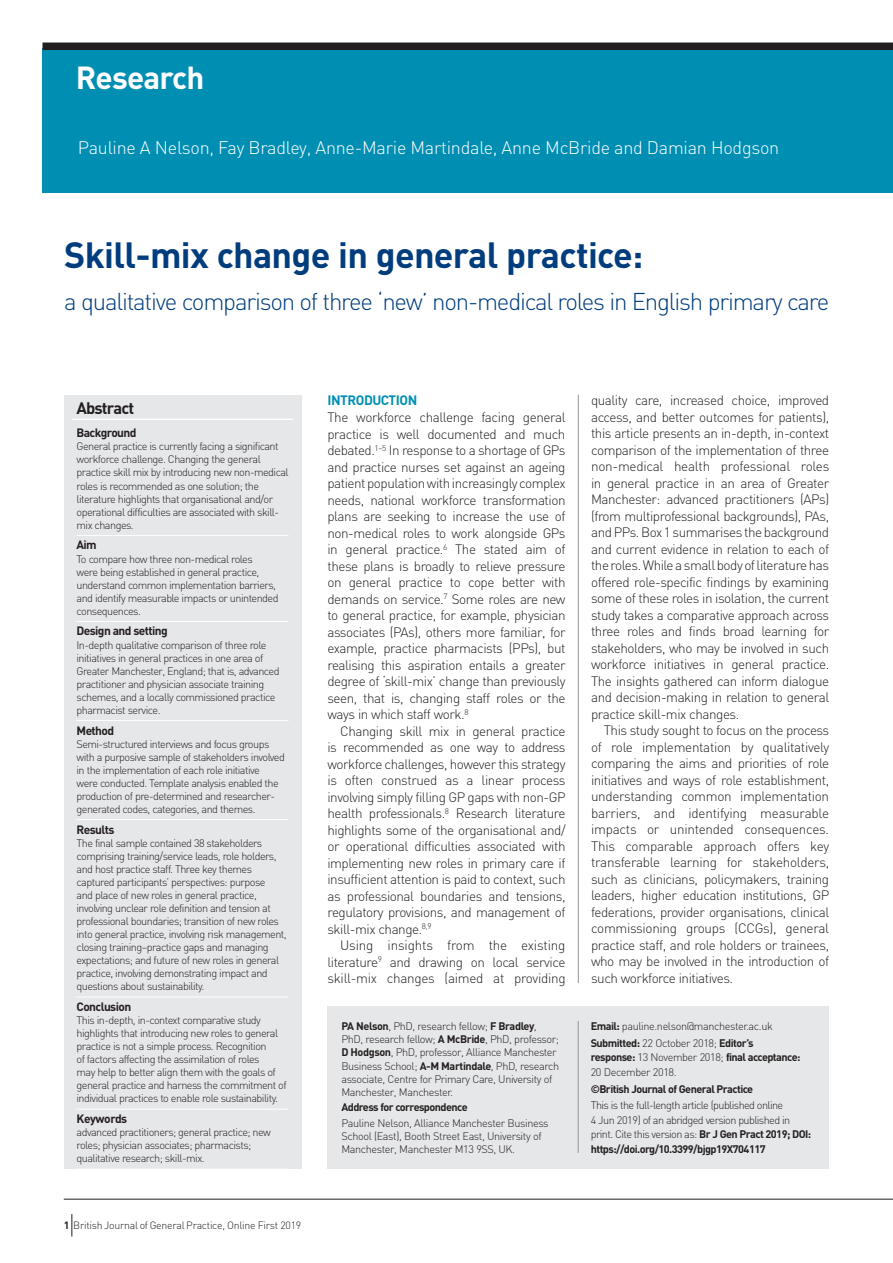
<style>
.page{position:relative;width:893px;height:1263px;background:#fff}
.page>*{position:absolute;margin:0;border:0;box-sizing:border-box;transform-origin:0 0}
.t1{font:700 36px "DIN";letter-spacing:-.02em;color:#013d7d}
.t2{font:700 31.5px "DIN";letter-spacing:-.025em;color:#fff}
.t3{font:300 24px "DIN";letter-spacing:-.05em;color:#013d7d}
.t4{font:300 18px "DIN";letter-spacing:-.015em;color:#fff}
.t5{font:700 16.5px "DIN";letter-spacing:-.05em;color:#231f20}
.t6{font:300 13.5px/16.5px "DIN";letter-spacing:-.035em;color:#231f20;text-align:justify}
.t7{font:700 13.5px "DIN";letter-spacing:-.035em;color:#008fb3}
.t8{font:700 12px "DIN";letter-spacing:-.05em;color:#231f20}
.t9{font:300 10.8px/13px "DIN";letter-spacing:-.05em;color:#231f20}
.t10{font:700 10.8px "DIN";letter-spacing:-.05em;color:#231f20}
.t11{font:300 10.5px "DIN";letter-spacing:-.025em;color:#231f20}
.s1{font-weight:700}
</style>
<div class="page">
<div style="left:43px;top:48px;width:850px;height:144px;background:#008fb3"></div>
<div style="left:43px;top:43px;width:850px;height:7px;background:#231f20"></div>
<div style="left:64px;top:395px;width:237px;height:773px;background:#e6e7e9"></div>
<hr style="left:72px;top:419px;width:221px;height:1px;background:#fff">
<hr style="left:77px;top:535px;width:212px;height:1px;background:#fff">
<hr style="left:77px;top:621px;width:212px;height:1px;background:#fff">
<hr style="left:77px;top:720px;width:212px;height:1px;background:#fff">
<hr style="left:77px;top:819px;width:212px;height:1px;background:#fff">
<hr style="left:77px;top:997px;width:212px;height:1px;background:#fff">
<hr style="left:77px;top:1109px;width:212px;height:1px;background:#fff">
<hr style="left:578px;top:395px;width:1px;height:588px;background:#939598">
<div style="left:327px;top:1006px;width:502px;height:162px;background:#e6e7e9"></div>
<hr style="left:578px;top:1021px;width:1px;height:132px;background:#939598">
<hr style="left:64px;top:1199px;width:829px;height:1px;background:#231f20">
<svg style="left:71px;top:1214px;width:1px;height:22px"></svg>
<h2 class="t2" style="left:76px;top:57px;width:130px">Research</h2>
<h3 class="t4" style="left:78px;top:137px;width:703px">Pauline A Nelson, Fay Bradley, Anne-Marie Martindale, Anne McBride and Damian Hodgson</h3>
<h1 class="t1" style="left:64px;top:231px;width:580px">Skill-mix change in general practice:</h1>
<h3 class="t3" style="left:64px;top:287px;width:766px">a qualitative comparison of three ‘new’ non-medical roles in English primary care</h3>
<p class="t5" style="left:77px;top:398px;width:59px">Abstract</p>
<p class="t8" style="left:77px;top:425px;width:62px">Background</p>
<p class="t9" style="left:77px;top:440px;width:214px">General practice is currently facing a significant workforce challenge. Changing the general practice skill mix by introducing new non-medical roles is recommended as one solution; the literature highlights that organisational and/or operational difficulties are associated with skill&shy;mix changes.</p>
<p class="t8" style="left:77px;top:537px;width:22px">Aim</p>
<p class="t9" style="left:77px;top:552px;width:204px">To compare how three non-medical roles<br>were being established in general practice, understand common implementation barriers, and identify measurable impacts or unintended consequences.</p>
<p class="t8" style="left:77px;top:623px;width:93px">Design and setting</p>
<p class="t9" style="left:77px;top:638px;width:205px">In-depth qualitative comparison of three role initiatives in general practices in one area of Greater Manchester, England; that is, advanced practitioner and physician associate training schemes, and a locally commissioned practice pharmacist service.</p>
<p class="t8" style="left:77px;top:722px;width:39px">Method</p>
<p class="t9" style="left:77px;top:737px;width:210px">Semi-structured interviews and focus groups with a purposive sample of stakeholders involved in the implementation of each role initiative<br>were conducted. Template analysis enabled the production of pre-determined and researcher&shy;generated codes, categories, and themes.</p>
<p class="t8" style="left:77px;top:821px;width:39px">Results</p>
<p class="t9" style="left:77px;top:836px;width:212px">The final sample contained 38 stakeholders comprising training/service leads, role holders, and host practice staff. Three key themes captured participants’ perspectives: purpose<br>and place of new roles in general practice, involving unclear role definition and tension at professional boundaries; transition of new roles into general practice, involving risk management, closing training–practice gaps and managing expectations; and future of new roles in general practice, involving demonstrating impact and questions about sustainability.</p>
<p class="t8" style="left:77px;top:999px;width:56px">Conclusion</p>
<p class="t9" style="left:77px;top:1013px;width:212px">This in-depth, in-context comparative study highlights that introducing new roles to general practice is not a simple process. Recognition<br>of factors affecting the assimilation of roles<br>may help to better align them with the goals of general practice and harness the commitment of individual practices to enable role sustainability.</p>
<p class="t8" style="left:77px;top:1111px;width:52px">Keywords</p>
<p class="t9" style="left:77px;top:1126px;width:196px">advanced practitioners; general practice; new roles; physician associates; pharmacists; qualitative research; skill-mix.</p>
<p class="t11" style="left:64px;top:1218px;width:239px"><span class="s1">1</span> British Journal of General Practice, Online First 2019</p>
<p class="t7" style="left:327px;top:391px;width:91px">INTRODUCTION</p>
<p class="t6" style="left:327px;top:409px;width:240px">The workforce challenge facing general practice is well documented and much debated.<sup>1–5</sup> In response to a shortage of GPs and practice nurses set against an ageing patient population with increasingly complex needs, national workforce transformation plans are seeking to increase the use of non-medical roles to work alongside GPs in general practice.<sup>6</sup> The stated aim of these plans is broadly to relieve pressure on general practice to cope better with demands on service.<sup>7</sup> Some roles are new to general practice, for example, physician associates (PAs), others more familiar, for example, practice pharmacists (PPs), but realising this aspiration entails a greater degree of ‘skill-mix’ change than previously seen, that is, changing staff roles or the ways in which staff work.<sup>8</sup></p>
<p class="t6" style="left:327px;top:722px;width:240px;text-indent:13px">Changing skill mix in general practice is recommended as one way to address workforce challenges, however this strategy is often construed as a linear process involving simply filling GP gaps with non-GP health professionals.<sup>8</sup> Research literature highlights some of the organisational and/ or operational difficulties associated with implementing new roles in primary care if insufficient attention is paid to context, such as professional boundaries and tensions, regulatory provisions, and management of skill-mix change.<sup>8,9</sup></p>
<p class="t6" style="left:327px;top:937px;width:240px;text-indent:13px">Using insights from the existing literature<sup>9</sup> and drawing on local service skill-mix changes (aimed at providing</p>
<p class="t9" style="left:341px;top:1019px;width:219px"><span class="s1">PA Nelson</span>, PhD, research fellow; <span class="s1">F Bradley</span>, PhD, research fellow; <span class="s1">A McBride</span>, PhD, professor; <span class="s1">D Hodgson</span>, PhD, professor, Alliance Manchester Business School; <span class="s1">A-M Martindale</span>, PhD, research associate, Centre for Primary Care, University of Manchester, Manchester.</p>
<p class="t10" style="left:341px;top:1100px;width:128px">Address for correspondence</p>
<p class="t9" style="left:341px;top:1116px;width:209px">Pauline Nelson, Alliance Manchester Business<br>School (East), Booth Street East, University of<br>Manchester, Manchester M13 9SS, UK.</p>
<p class="t6" style="left:591px;top:392px;width:240px">quality care, increased choice, improved access, and better outcomes for patients), this article presents an in-depth, in-context comparison of the implementation of three non-medical health professional roles in general practice in an area of Greater Manchester: advanced practitioners (APs) (from multiprofessional backgrounds), PAs, and PPs. Box 1 summarises the background and current evidence in relation to each of the roles. While a small body of literature has offered role-specific findings by examining some of these roles in isolation, the current study takes a comparative approach across three roles and finds broad learning for stakeholders, who may be involved in such workforce initiatives in general practice.<br>The insights gathered can inform dialogue and decision-making in relation to general practice skill-mix changes.</p>
<p class="t6" style="left:591px;top:722px;width:240px;text-indent:13px">This study sought to focus on the process of role implementation by qualitatively comparing the aims and priorities of role initiatives and ways of role establishment, understanding common implementation barriers, and identifying measurable impacts or unintended consequences.<br>This comparable approach offers key transferable learning for stakeholders, such as clinicians, policymakers, training leaders, higher education institutions, GP federations, provider organisations, clinical commissioning groups (CCGs), general practice staff, and role holders or trainees, who may be involved in the introduction of such workforce initiatives.</p>
<p class="t9" style="left:591px;top:1018px;width:184px;line-height:16.6px"><span class="s1">Email:</span> pauline.nelson@manchester.ac.uk<br><span class="s1">Submitted:</span> 22 October 2018; <span class="s1">Editor’s</span></p>
<p class="t9" style="left:591px;top:1050px;width:211px;line-height:14.5px"><span class="s1">response:</span> 13 November 2018; <span class="s1">final acceptance:<br></span>20 December 2018.</p>
<p class="t10" style="left:591px;top:1081px;width:164px">©British Journal of General Practice</p>
<p class="t9" style="left:591px;top:1098px;width:222px;line-height:14.5px">This is the full-length article (published online<br>4 Jun 2019) of an abridged version published in print. Cite this version as: <span class="s1">Br J Gen Pract 2019; DOI: https://doi.org/10.3399/bjgp19X704117</span></p>
</div>
